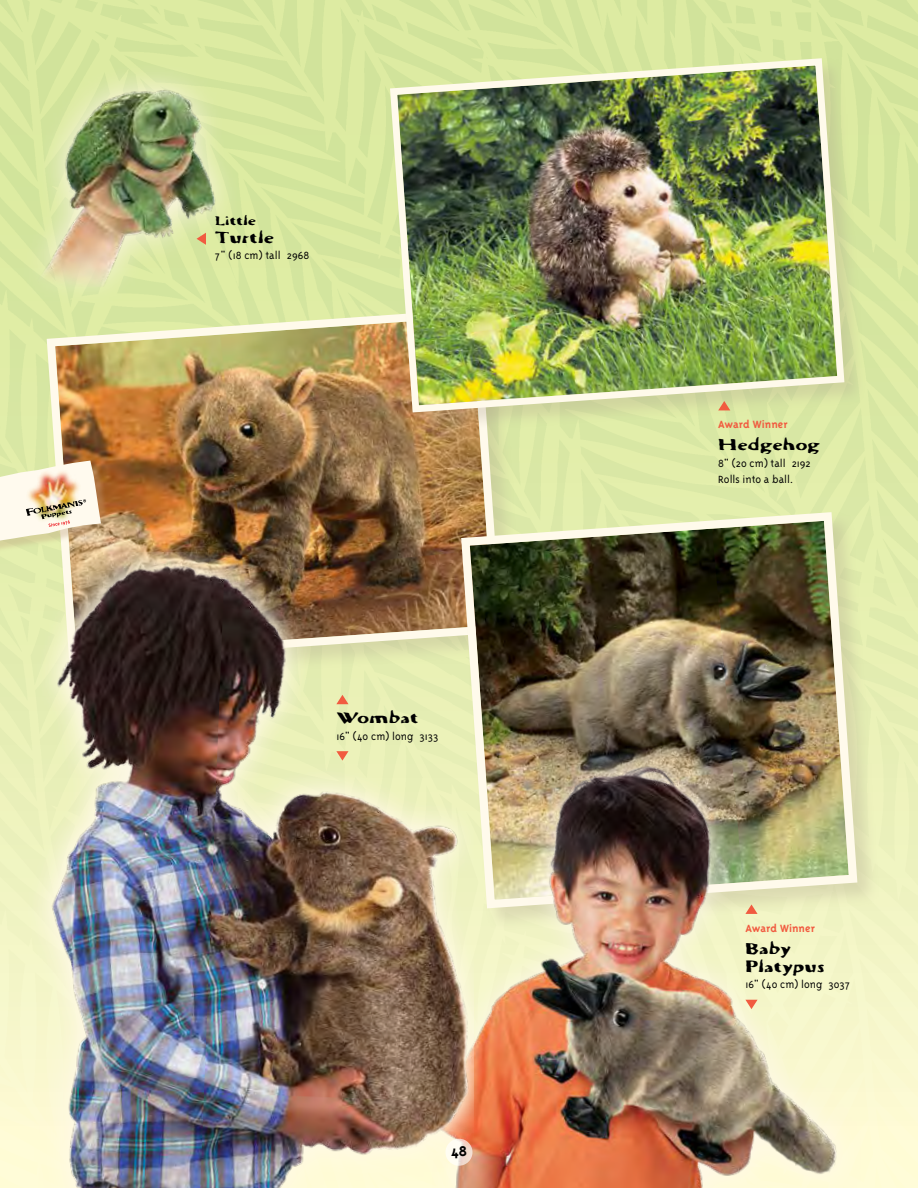
<style>
.page{position:relative;width:918px;height:1188px;background:#fff}
.page>*{position:absolute;margin:0;border:0;box-sizing:border-box;transform-origin:0 0}
.t1{font:700 16.2px "Triplex";color:#000}
.t2{font:15px/18px "Cutamond Basic";letter-spacing:-.005em;color:#000;scale:1.4 1}
.t3{font:300 12px/16.5px "Triplex";letter-spacing:.005em;color:#000}
.t4{font:700 12px "Triplex";color:#f15b40}
.t5{font:12px "Cutamond Basic";letter-spacing:-.005em;color:#000;scale:1.4 1}
</style>
<div class="page">
<img style="left:42px;top:304px;width:464px;height:238px">
<div style="left:389px;top:57px;width:478px;height:377px;background:#aa9e89;opacity:.3"></div>
<img style="left:386px;top:55px;width:462px;height:361px">
<div style="left:460px;top:511px;width:420px;height:420px;background:#aa9e89;opacity:.3"></div>
<img style="left:457px;top:508px;width:405px;height:233px">
<img style="left:485px;top:741px;width:378px;height:15px">
<img style="left:485px;top:756px;width:381px;height:432px">
<svg style="left:909px;top:645px;width:9px;height:543px;background:#f1f4c3"></svg>
<div style="left:20px;top:542px;width:465px;height:646px;background:#fffcd5;opacity:.75"></div>
<img style="left:28px;top:552px;width:445px;height:636px">
<div style="left:0;top:463px;width:112px;height:92px;background:#bc9c78;opacity:.35"></div>
<img style="left:0;top:461px;width:101px;height:80px">
<svg style="left:718px;top:401px;width:12px;height:9px"></svg>
<div style="left:17px;top:62px;width:225px;height:251px;background:#dbeaa2"></div>
<img style="left:28px;top:58px;width:210px;height:229px">
<svg style="left:197px;top:233px;width:9px;height:12px"></svg>
<svg style="left:336px;top:695px;width:13px;height:9px"></svg>
<svg style="left:336px;top:751px;width:13px;height:10px"></svg>
<svg style="left:745px;top:905px;width:13px;height:9px"></svg>
<svg style="left:745px;top:1000px;width:13px;height:9px"></svg>
<svg style="left:446px;top:1139px;width:26px;height:27px"></svg>
<p class="t5" style="left:215px;top:213px;width:31px">Little</p>
<p class="t2" style="left:215px;top:229px;width:44px">Turtle</p>
<p class="t3" style="left:215px;top:247px;width:96px">7" (18 cm) tall 2968</p>
<p class="t2" style="left:336px;top:709px;width:60px">Wombat</p>
<p class="t3" style="left:336px;top:728px;width:103px">16" (40 cm) long 3133</p>
<h1 class="t1" style="left:451px;top:1142px;width:18px">48</h1>
<p class="t4" style="left:718px;top:418px;width:71px">Award Winner</p>
<p class="t2" style="left:718px;top:436px;width:75px">Hedgehog</p>
<p class="t3" style="left:718px;top:455px;width:94px">8" (20 cm) tall 2192<br>Rolls into a ball.</p>
<p class="t4" style="left:745px;top:921px;width:71px">Award Winner</p>
<p class="t2" style="left:745px;top:939px;width:58px">Baby<br>Platypus</p>
<p class="t3" style="left:745px;top:976px;width:106px">16" (40 cm) long 3037</p>
</div>
